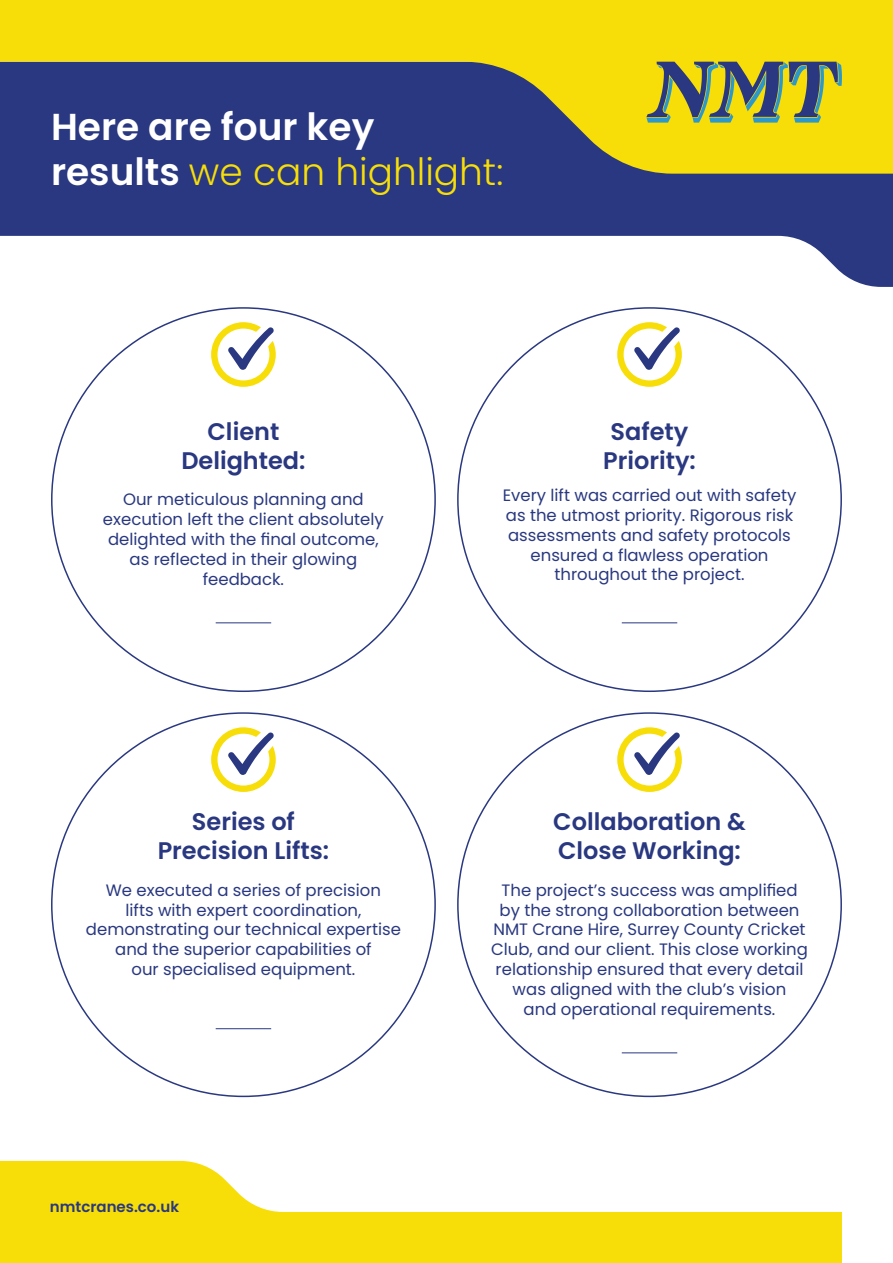
<style>
.page{position:relative;width:893px;height:1263px;background:#fff}
.page>*{position:absolute;margin:0;border:0;box-sizing:border-box;transform-origin:0 0}
.t1{font:600 37.5px/45px "Poppins";color:#fff}
.t2{font:600 24px/28.8px "Poppins";color:#293880;text-align:center}
.t3{font:16.5px/19.8px "Poppins";color:#293880;text-align:center}
.t4{font:600 15px "Poppins";color:#293880}
.s1{font-weight:300;color:#f7de08}
</style>
<div class="page">
<svg style="left:0;top:174px;width:893px;height:113px;fill:#293880"></svg>
<svg style="left:0;top:0;width:893px;height:174px;background:#9b943d"></svg>
<svg style="left:646px;top:62px;width:196px;height:61px;background:#939a4c"></svg>
<svg style="left:0;top:1161px;width:842px;height:102px;fill:#f7de08"></svg>
<svg style="left:211px;top:727px;width:65px;height:65px"></svg>
<svg style="left:211px;top:322px;width:65px;height:65px"></svg>
<svg style="left:617px;top:727px;width:65px;height:65px"></svg>
<svg style="left:617px;top:322px;width:65px;height:65px"></svg>
<hr style="left:216px;top:1028px;width:55px;height:1px;background:#293880">
<hr style="left:622px;top:1052px;width:55px;height:1px;background:#293880">
<hr style="left:622px;top:622px;width:55px;height:1px;background:#293880">
<hr style="left:216px;top:622px;width:55px;height:1px;background:#293880">
<h1 class="t1" style="left:51px;top:104px;width:454px">Here are four key results <span class="s1">we can highlight:</span></h1>
<h2 class="t2" style="left:181px;top:417px;width:126px">Client<br>Delighted:</h2>
<p class="t3" style="left:103px;top:490px;width:282px">Our meticulous planning and execution left the client absolutely delighted with the final outcome, as reflected in their glowing feedback.</p>
<h2 class="t2" style="left:158px;top:807px;width:173px">Series of<br>Precision Lifts:</h2>
<p class="t3" style="left:86px;top:880px;width:316px">We executed a series of precision<br>lifts with expert coordination, demonstrating our technical expertise and the superior capabilities of<br>our specialised equipment.</p>
<p class="t4" style="left:50px;top:1198px;width:131px">nmtcranes.co.uk</p>
<h2 class="t2" style="left:603px;top:417px;width:94px">Safety<br>Priority:</h2>
<p class="t3" style="left:503px;top:485px;width:295px">Every lift was carried out with safety as the utmost priority. Rigorous risk assessments and safety protocols ensured a flawless operation throughout the project.</p>
<h2 class="t2" style="left:553px;top:807px;width:194px;text-align:left">Collaboration &amp;<br>Close Working:</h2>
<p class="t3" style="left:491px;top:880px;width:318px">The project’s success was amplified by the strong collaboration between NMT Crane Hire, Surrey County Cricket Club, and our client. This close working relationship ensured that every detail was aligned with the club’s vision<br>and operational requirements.</p>
</div>
